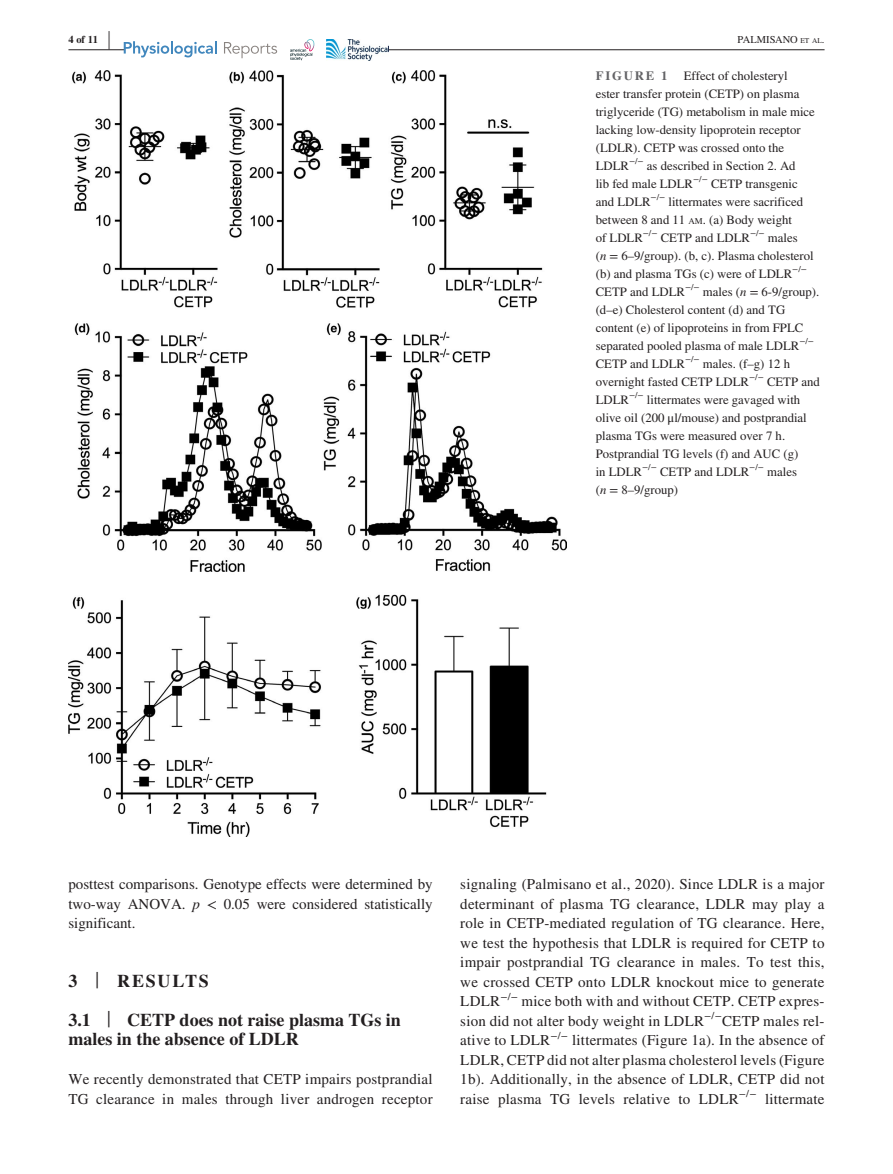
<style>
.page{position:relative;width:893px;height:1174px;background:#fff}
.page>*{position:absolute;margin:0;border:0;box-sizing:border-box;transform-origin:0 0}
.t1{font:700 25.95px "STIX";color:#231f20;scale:.36 1}
.t2{font:700 18px/39px "STIX";color:#231f20}
.t3{font:15px/19.5px "STIX";letter-spacing:.015em;color:#231f20;text-align:justify}
.t4{font:12.75px/18px "STIX";color:#231f20}
.t5{font:700 12.75px "STIX";letter-spacing:.14em;color:#636366}
.t6{font:10.5px "STIX";color:#231f20}
.t7{font:10.5px "STIX";color:#231f20}
.t8{font:700 10.5px "STIX";color:#231f20}
.t9{font:8.85px "STIX";color:#231f20}
.s1{font-size:7.35px}
.s2{font-size:8.85px}
.s3{font-style:italic}
.s4{font-weight:400;font-size:23.7px}
</style>
<div class="page">
<hr style="left:68px;top:49px;width:756px;height:1px;background:#231f20">
<div style="left:124px;top:39px;width:264px;height:21px;background:#fff"></div>
<svg style="left:290px;top:39px;width:24px;height:21px"></svg>
<img style="left:327px;top:39px;width:61px;height:21px">
<svg style="left:124px;top:41px;width:93px;height:16px"></svg>
<svg style="left:224px;top:42px;width:53px;height:16px"></svg>
<img style="left:68px;top:70px;width:498px;height:766px">
<p class="t8" style="left:68px;top:33px;width:31px">4 of 11</p>
<h1 class="t1" style="left:108px;top:24px;width:7px">|</h1>
<p class="t6" style="left:738px;top:32px;width:88px">PALMISANO <span class="s1">ET AL</span> .</p>
<p class="t5" style="left:596px;top:68px;width:73px">FIGURE 1</p>
<p class="t4" style="left:596px;top:67px;width:221px;text-indent:88px">Effect of cholesteryl ester transfer protein (CETP) on plasma triglyceride (TG) metabolism in male mice lacking low-density lipoprotein receptor (LDLR). CETP was crossed onto the<br>LDLR</p>
<p class="t9" style="left:629px;top:155px;width:16px">−/−</p>
<p class="t4" style="left:596px;top:157px;width:201px;text-indent:51px">as described in Section 2. Ad lib fed male LDLR</p>
<p class="t9" style="left:693px;top:173px;width:16px">−/−</p>
<p class="t4" style="left:711px;top:175px;width:88px">CETP transgenic</p>
<p class="t4" style="left:596px;top:193px;width:56px">and LDLR</p>
<p class="t9" style="left:651px;top:191px;width:16px">−/−</p>
<p class="t4" style="left:596px;top:193px;width:209px;text-indent:73px">littermates were sacrificed between 8 and 11 <span class="s2">AM</span>. (a) Body weight of LDLR</p>
<p class="t9" style="left:643px;top:227px;width:16px">−/−</p>
<p class="t4" style="left:661px;top:229px;width:91px">CETP and LDLR</p>
<p class="t9" style="left:750px;top:227px;width:16px">−/−</p>
<p class="t4" style="left:596px;top:229px;width:220px;text-indent:172px">males<br>(<span class="s3">n</span> = 6–9/group). (b, c). Plasma cholesterol (b) and plasma TGs (c) were of LDLR</p>
<p class="t9" style="left:792px;top:263px;width:16px">−/−</p>
<p class="t4" style="left:596px;top:283px;width:91px">CETP and LDLR</p>
<p class="t9" style="left:685px;top:281px;width:16px">−/−</p>
<p class="t4" style="left:596px;top:283px;width:225px;text-indent:107px">males (<span class="s3">n</span> = 6-9/group). (d–e) Cholesterol content (d) and TG content (e) of lipoproteins in from FPLC separated pooled plasma of male LDLR</p>
<p class="t9" style="left:799px;top:335px;width:16px">−/−</p>
<p class="t4" style="left:596px;top:355px;width:91px">CETP and LDLR</p>
<p class="t9" style="left:685px;top:353px;width:16px">−/−</p>
<p class="t4" style="left:596px;top:355px;width:196px;text-indent:107px">males. (f–g) 12 h overnight fasted CETP LDLR</p>
<p class="t9" style="left:749px;top:371px;width:16px">−/−</p>
<p class="t4" style="left:767px;top:373px;width:54px">CETP and</p>
<p class="t9" style="left:629px;top:389px;width:16px">−/−</p>
<p class="t4" style="left:596px;top:391px;width:213px;text-indent:51px">littermates were gavaged with olive oil (200 μl/mouse) and postprandial plasma TGs were measured over 7 h.<br>Postprandial TG levels (f) and AUC (g) in LDLR</p>
<p class="t4" style="left:596px;top:391px;width:35px">LDLR</p>
<p class="t9" style="left:642px;top:461px;width:16px">−/−</p>
<p class="t4" style="left:660px;top:463px;width:91px">CETP and LDLR</p>
<p class="t9" style="left:749px;top:461px;width:16px">−/−</p>
<p class="t4" style="left:767px;top:463px;width:31px">males</p>
<p class="t4" style="left:596px;top:481px;width:84px">(<span class="s3">n</span> = 8–9/group)</p>
<p class="t3" style="left:68px;top:875px;width:366px">posttest comparisons. Genotype effects were determined by two-way ANOVA. <span class="s3">p</span> &lt; 0.05 were considered statistically significant.</p>
<p class="t2" style="left:68px;top:961px;width:334px">3 <span class="s4">|</span> RESULTS<br>3.1 <span class="s4">|</span> CETP does not raise plasma TGs in</p>
<p class="t2" style="left:68px;top:1019px;width:232px">males in the absence of LDLR</p>
<p class="t3" style="left:68px;top:1070px;width:366px">We recently demonstrated that CETP impairs postprandial<br>TG clearance in males through liver androgen receptor</p>
<p class="t3" style="left:460px;top:875px;width:366px">signaling (Palmisano et al., 2020). Since LDLR is a major determinant of plasma TG clearance, LDLR may play a role in CETP-mediated regulation of TG clearance. Here, we test the hypothesis that LDLR is required for CETP to impair postprandial TG clearance in males. To test this, we crossed CETP onto LDLR knockout mice to generate LDLR</p>
<p class="t3" style="left:460px;top:992px;width:366px;text-indent:61px">mice both with and without CETP. CETP expres&shy;sion did not alter body weight in LDLR</p>
<p class="t7" style="left:704px;top:1008px;width:19px">−/−</p>
<p class="t3" style="left:722px;top:1012px;width:104px">CETP males rel-</p>
<p class="t3" style="left:460px;top:1031px;width:366px;text-indent:112px">littermates (Figure 1a). In the absence of LDLR, CETP did not alter plasma cholesterol levels (Figure 1b). Additionally, in the absence of LDLR, CETP did not raise plasma TG levels relative to LDLR</p>
<p class="t3" style="left:460px;top:1031px;width:91px">ative to LDLR</p>
<p class="t7" style="left:739px;top:1086px;width:19px">−/−</p>
<p class="t3" style="left:765px;top:1090px;width:61px">littermate</p>
</div>
